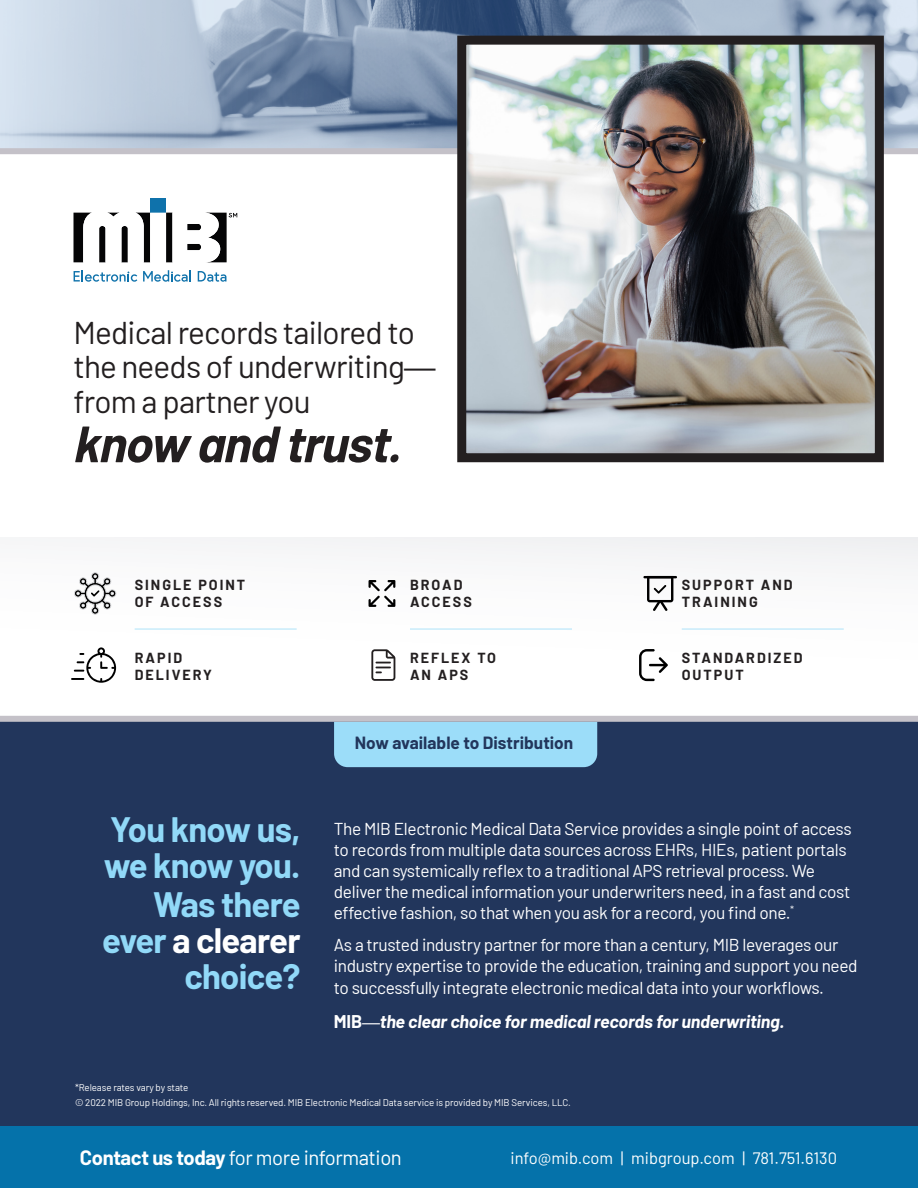
<style>
.page{position:relative;width:918px;height:1188px;background:#fff}
.page>*{position:absolute;margin:0;border:0;box-sizing:border-box;transform-origin:0 0}
.t1{font:italic 700 51px "Barlow";color:#231f20}
.t2{font:700 34.5px/36px "Barlow";letter-spacing:-.02em;color:#91d9f8}
.t3{font:31.5px/34.5px "Barlow";letter-spacing:-.025em;color:#231f20}
.t4{font:20.25px "Barlow";letter-spacing:-.02em;color:#fff}
.t5{font:italic 700 18px "Barlow";letter-spacing:-.01em;color:#fff}
.t6{font:17.25px/21px "Barlow";letter-spacing:-.02em;color:#fff}
.t7{font:700 17.25px "Barlow";color:#22365c}
.t8{font:16.5px "Barlow";color:#fff}
.t9{font:700 14.25px/16.8px "Barlow";letter-spacing:.14em;color:#231f20}
.t10{font:9.75px "Barlow";letter-spacing:-.01em;color:#fff}
.s1{font-family:"Avenir";font-weight:300}
.s2{color:#fff}
.s3{font-style:normal}
.s4{font-family:"Avenir";font-weight:300;font-style:normal}
.s5{font-weight:700}
</style>
<div class="page">
<div style="left:0;top:719px;width:918px;height:412px;background:#22365c"></div>
<div style="left:0;top:1126px;width:918px;height:62px;background:#0572aa"></div>
<svg style="left:0;top:0;width:918px;height:148px;background:#9caec5"></svg>
<div style="left:150px;top:198px;width:16px;height:15px;background:#0f72ab"></div>
<svg style="left:74px;top:270px;width:63px;height:12px"></svg>
<svg style="left:143px;top:270px;width:48px;height:12px"></svg>
<svg style="left:198px;top:271px;width:28px;height:11px"></svg>
<svg style="left:74px;top:213px;width:163px;height:49px"></svg>
<div style="left:0;top:148px;width:918px;height:6px;background:#c4c1c8"></div>
<img style="left:467px;top:46px;width:407px;height:406px">
<div style="left:457px;top:36px;width:427px;height:426px;border:9px solid #231f20"></div>
<svg style="left:74px;top:572px;width:42px;height:43px"></svg>
<hr style="left:135px;top:628px;width:162px;height:2px;background:#91d9f8">
<div style="left:334px;top:722px;width:263px;height:45px;background:#9cddf9"></div>
<div style="left:0;top:716px;width:918px;height:6px;background:#c4c1c8"></div>
<hr style="left:410px;top:628px;width:162px;height:2px;background:#91d9f8">
<hr style="left:682px;top:628px;width:162px;height:2px;background:#91d9f8">
<svg style="left:371px;top:649px;width:24px;height:32px"></svg>
<svg style="left:369px;top:580px;width:26px;height:27px"></svg>
<svg style="left:71px;top:647px;width:45px;height:36px"></svg>
<svg style="left:639px;top:649px;width:29px;height:32px"></svg>
<hr style="left:643px;top:576px;width:34px;height:2px;background:#000">
<svg style="left:647px;top:578px;width:26px;height:33px"></svg>
<p class="t3" style="left:74px;top:313px;width:364px">Medical records tailored to the needs of underwriting<span class="s1">— </span>from a partner you</p>
<p class="t1" style="left:74px;top:406px;width:335px">know and trust.</p>
<p class="t9" style="left:135px;top:576px;width:112px">SINGLE POINT<br>OF ACCESS</p>
<p class="t9" style="left:135px;top:648px;width:79px">RAPID<br>DELIVERY</p>
<p class="t9" style="left:410px;top:576px;width:63px">BROAD<br>ACCESS</p>
<p class="t9" style="left:410px;top:648px;width:88px">REFLEX TO<br>AN APS</p>
<p class="t7" style="left:355px;top:730px;width:220px">Now available to Distribution</p>
<p class="t9" style="left:682px;top:576px;width:112px">SUPPORT AND<br>TRAINING</p>
<p class="t9" style="left:682px;top:648px;width:122px">STANDARDIZED<br>OUTPUT</p>
<p class="t2" style="left:104px;top:809px;width:198px">You know us, we know you.</p>
<p class="t2" style="left:102px;top:883px;width:200px;text-align:right">Was there ever <span class="s2">a clearer </span>choice?</p>
<p class="t6" style="left:334px;top:817px;width:519px">The MIB Electronic Medical Data Service provides a single point of access to records from multiple data sources across EHRs, HIEs, patient portals and can systemically reflex to a traditional APS retrieval process. We deliver the medical information your underwriters need, in a fast and cost effective fashion, so that when you ask for a record, you find one.<sup>*</sup></p>
<p class="t6" style="left:334px;top:933px;width:525px;line-height:21.8px">As a trusted industry partner for more than a century, MIB leverages our industry expertise to provide the education, training and support you need to successfully integrate electronic medical data into your workflows.</p>
<p class="t5" style="left:334px;top:1008px;width:452px"><span class="s3">MIB</span><span class="s4">—</span>the clear choice for medical records for underwriting.</p>
<p class="t10" style="left:75px;top:1081px;width:115px">*Release rates vary by state</p>
<p class="t10" style="left:75px;top:1096px;width:498px">© 2022 MIB Group Holdings, Inc. All rights reserved. MIB Electronic Medical Data service is provided by MIB Services, LLC.</p>
<p class="t4" style="left:80px;top:1143px;width:323px"><span class="s5">Contact us today</span> for more information</p>
<p class="t8" style="left:511px;top:1146px;width:328px">info@mib.com | mibgroup.com | 781.751.6130</p>
</div>
